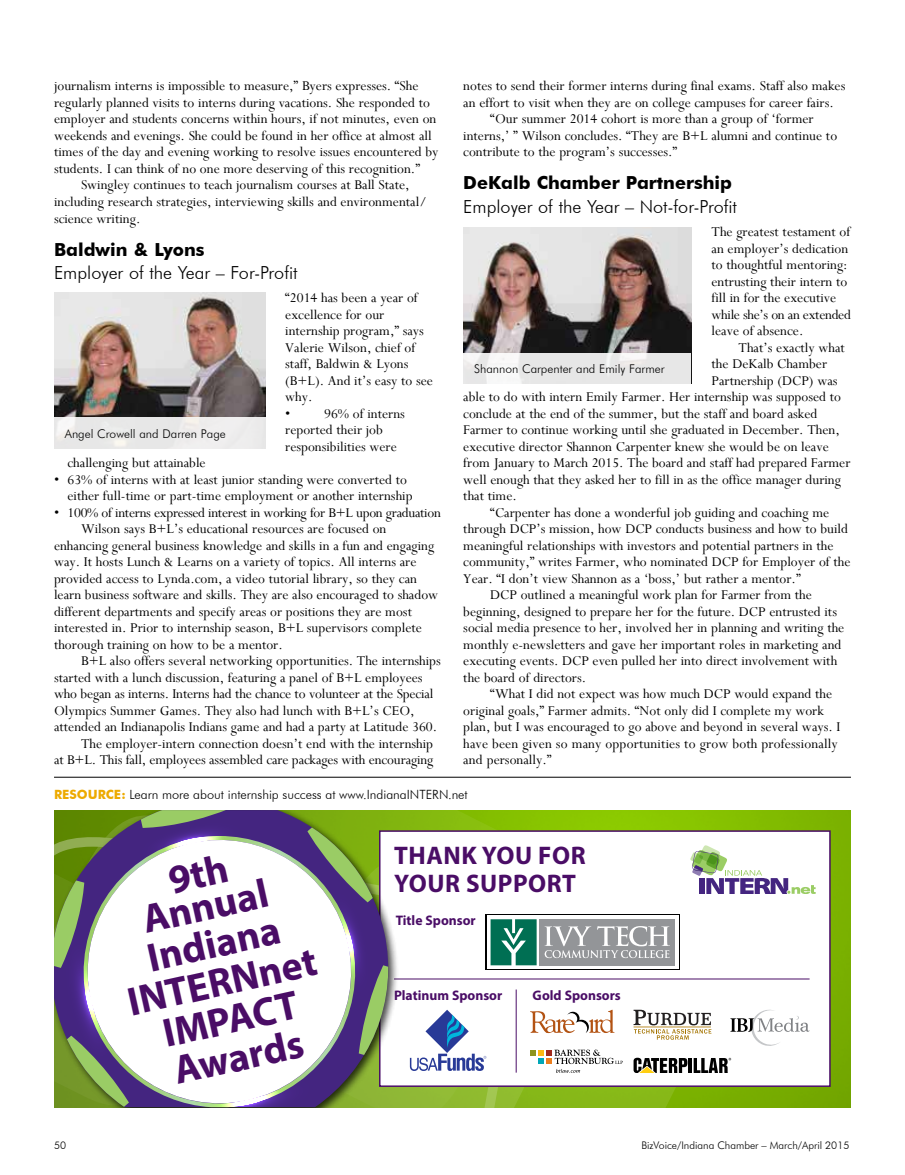
<style>
.page{position:relative;width:905px;height:1175px;background:#fff}
.page>*{position:absolute;margin:0;border:0;box-sizing:border-box;transform-origin:0 0}
.t1{font:700 40.65px/38.5px "Myriad Pro";color:#4a0d66;text-align:center}
.t2{font:700 25.5px/27px "Myriad Pro";letter-spacing:.02em;color:#4a0d66}
.t3{font:300 18px "Futura BT";color:#000}
.t4{font:700 18px "Futura BT";color:#000}
.t5{font:15px/16.5px "Perpetua";color:#000}
.t6{font:15px "Perpetua";letter-spacing:-.02em;color:#000}
.t7{font:700 13.8px "Myriad Pro";color:#4a0d66}
.t8{font:300 12.75px "Futura BT";color:#000}
.t9{font:300 12px "Futura BT";color:#000}
.t10{font:300 10.5px "Futura BT";color:#000}
.s1{font-weight:700;color:#edaa00}
</style>
<div class="page">
<img style="left:54px;top:292px;width:211px;height:126px">
<img style="left:463px;top:227px;width:228px;height:126px">
<hr style="left:54px;top:777px;width:796px;height:1px;background:#000">
<img style="left:550px;top:810px;width:300px;height:297px">
<svg style="left:399px;top:810px;width:151px;height:20px;background:#85bd07"></svg>
<svg style="left:518px;top:1086px;width:178px;height:21px;background:#82af19"></svg>
<div style="left:380px;top:831px;width:450px;height:255px;background:#fff"></div>
<div style="left:379px;top:830px;width:451px;height:256px;border:2px solid #4a0d66"></div>
<hr style="left:394px;top:978px;width:415px;height:1px;background:#4a0d66">
<hr style="left:516px;top:989px;width:1px;height:83px;background:#4a0d66">
<div style="left:485px;top:914px;width:194px;height:56px;background:#000"></div>
<svg style="left:487px;top:915px;width:191px;height:54px;background:#eff2f1"></svg>
<svg style="left:490px;top:919px;width:46px;height:46px;background:#29866e"></svg>
<div style="left:539px;top:919px;width:135px;height:46px;background:#939598"></div>
<svg style="left:544px;top:926px;width:126px;height:32px"></svg>
<svg style="left:410px;top:1009px;width:76px;height:62px"></svg>
<svg style="left:530px;top:1009px;width:84px;height:24px"></svg>
<hr style="left:688px;top:1058px;width:4px;height:14px;background:#000">
<svg style="left:633px;top:1057px;width:54px;height:15px"></svg>
<svg style="left:693px;top:1057px;width:38px;height:15px"></svg>
<svg style="left:730px;top:1009px;width:79px;height:36px"></svg>
<svg style="left:530px;top:1049px;width:92px;height:24px"></svg>
<svg style="left:633px;top:1009px;width:78px;height:30px"></svg>
<svg style="left:690px;top:845px;width:125px;height:49px"></svg>
<svg style="left:54px;top:810px;width:345px;height:297px"></svg>
<div style="left:54px;top:418px;width:211px;height:31px;background:#eae9e9"></div>
<div style="left:463px;top:353px;width:228px;height:31px;background:linear-gradient(to right,#efefef,#e6e6e5)"></div>
<p class="t5" style="left:54px;top:78px;width:366px">journalism interns is impossible to measure,” Byers expresses. “She</p>
<p class="t5" style="left:54px;top:94px;width:377px">regularly planned visits to interns during vacations. She responded to</p>
<p class="t5" style="left:54px;top:111px;width:384px">employer and students concerns within hours, if not minutes, even on</p>
<p class="t5" style="left:54px;top:127px;width:379px">weekends and evenings. She could be found in her office at almost all</p>
<p class="t5" style="left:54px;top:144px;width:386px">times of the day and evening working to resolve issues encountered by</p>
<p class="t5" style="left:54px;top:160px;width:367px">students. I can think of no one more deserving of this recognition.”</p>
<p class="t5" style="left:81px;top:177px;width:330px">Swingley continues to teach journalism courses at Ball State,</p>
<p class="t5" style="left:54px;top:193px;width:374px">including research strategies, interviewing skills and environmental/</p>
<p class="t5" style="left:54px;top:210px;width:88px">science writing.</p>
<p class="t4" style="left:54px;top:238px;width:152px">Baldwin &amp; Lyons</p>
<p class="t3" style="left:54px;top:261px;width:245px">Employer of the Year – For-Profit</p>
<p class="t5" style="left:285px;top:289px;width:149px">“2014 has been a year of excellence for our internship program,” says<br>Valerie Wilson, chief of staff, Baldwin &amp; Lyons (B+L). And it’s easy to see why.</p>
<p class="t5" style="left:285px;top:405px;width:121px">• 96% of interns reported their job responsibilities were</p>
<p class="t5" style="left:68px;top:454px;width:140px">challenging but attainable</p>
<p class="t5" style="left:68px;top:471px;width:346px;text-indent:-14px">• 63% of interns with at least junior standing were converted to either full-time or part-time employment or another internship</p>
<p class="t6" style="left:54px;top:503px;width:388px">• 100% of interns expressed interest in working for B+L upon graduation</p>
<p class="t5" style="left:81px;top:520px;width:307px">Wilson says B+L’s educational resources are focused on</p>
<p class="t5" style="left:54px;top:537px;width:382px">enhancing general business knowledge and skills in a fun and engaging</p>
<p class="t5" style="left:54px;top:553px;width:364px">way. It hosts Lunch &amp; Learns on a variety of topics. All interns are</p>
<p class="t5" style="left:54px;top:570px;width:364px">provided access to Lynda.com, a video tutorial library, so they can</p>
<p class="t5" style="left:54px;top:586px;width:385px">learn business software and skills. They are also encouraged to shadow</p>
<p class="t5" style="left:54px;top:603px;width:359px">different departments and specify areas or positions they are most</p>
<p class="t5" style="left:54px;top:619px;width:369px">interested in. Prior to internship season, B+L supervisors complete</p>
<p class="t5" style="left:54px;top:636px;width:230px">thorough training on how to be a mentor.</p>
<p class="t5" style="left:81px;top:652px;width:361px">B+L also offers several networking opportunities. The internships</p>
<p class="t5" style="left:54px;top:669px;width:370px">started with a lunch discussion, featuring a panel of B+L employees</p>
<p class="t5" style="left:54px;top:685px;width:381px">who began as interns. Interns had the chance to volunteer at the Special</p>
<p class="t5" style="left:54px;top:702px;width:362px">Olympics Summer Games. They also had lunch with B+L’s CEO,</p>
<p class="t5" style="left:54px;top:718px;width:384px">attended an Indianapolis Indians game and had a party at Latitude 360.</p>
<p class="t5" style="left:81px;top:735px;width:353px">The employer-intern connection doesn’t end with the internship</p>
<p class="t5" style="left:54px;top:751px;width:381px">at B+L. This fall, employees assembled care packages with encouraging</p>
<p class="t5" style="left:463px;top:78px;width:383px">notes to send their former interns during final exams. Staff also makes</p>
<p class="t5" style="left:463px;top:94px;width:372px">an effort to visit when they are on college campuses for career fairs.</p>
<p class="t5" style="left:490px;top:111px;width:325px">“Our summer 2014 cohort is more than a group of ‘former</p>
<p class="t5" style="left:463px;top:127px;width:375px">interns,’ ” Wilson concludes. “They are B+L alumni and continue to</p>
<p class="t5" style="left:463px;top:144px;width:215px">contribute to the program’s successes.”</p>
<p class="t4" style="left:463px;top:172px;width:270px">DeKalb Chamber Partnership</p>
<p class="t3" style="left:463px;top:195px;width:275px">Employer of the Year – Not-for-Profit</p>
<p class="t5" style="left:711px;top:223px;width:141px">The greatest testament of an employer’s dedication to thoughtful mentoring: entrusting their intern to fill in for the executive while she’s on an extended leave of absence.</p>
<p class="t5" style="left:738px;top:339px;width:108px">That’s exactly what</p>
<p class="t5" style="left:711px;top:355px;width:117px">the DeKalb Chamber</p>
<p class="t5" style="left:711px;top:372px;width:127px">Partnership (DCP) was</p>
<p class="t5" style="left:463px;top:388px;width:379px">able to do with intern Emily Farmer. Her internship was supposed to</p>
<p class="t5" style="left:463px;top:405px;width:355px">conclude at the end of the summer, but the staff and board asked</p>
<p class="t5" style="left:463px;top:421px;width:378px">Farmer to continue working until she graduated in December. Then,</p>
<p class="t5" style="left:463px;top:438px;width:367px">executive director Shannon Carpenter knew she would be on leave</p>
<p class="t5" style="left:463px;top:454px;width:389px">from January to March 2015. The board and staff had prepared Farmer</p>
<p class="t5" style="left:463px;top:471px;width:379px">well enough that they asked her to fill in as the office manager during</p>
<p class="t5" style="left:463px;top:487px;width:55px">that time.</p>
<p class="t5" style="left:490px;top:504px;width:340px">“Carpenter has done a wonderful job guiding and coaching me</p>
<p class="t5" style="left:463px;top:520px;width:386px">through DCP’s mission, how DCP conducts business and how to build</p>
<p class="t5" style="left:463px;top:537px;width:372px">meaningful relationships with investors and potential partners in the</p>
<p class="t5" style="left:463px;top:553px;width:389px">community,” writes Farmer, who nominated DCP for Employer of the</p>
<p class="t5" style="left:463px;top:570px;width:339px">Year. “I don’t view Shannon as a ‘boss,’ but rather a mentor.”</p>
<p class="t5" style="left:490px;top:586px;width:323px">DCP outlined a meaningful work plan for Farmer from the</p>
<p class="t5" style="left:463px;top:603px;width:375px">beginning, designed to prepare her for the future. DCP entrusted its</p>
<p class="t5" style="left:463px;top:619px;width:382px">social media presence to her, involved her in planning and writing the</p>
<p class="t5" style="left:463px;top:636px;width:379px">monthly e-newsletters and gave her important roles in marketing and</p>
<p class="t5" style="left:463px;top:652px;width:375px">executing events. DCP even pulled her into direct involvement with</p>
<p class="t5" style="left:463px;top:669px;width:124px">the board of directors.</p>
<p class="t5" style="left:490px;top:685px;width:343px">“What I did not expect was how much DCP would expand the</p>
<p class="t5" style="left:463px;top:702px;width:362px">original goals,” Farmer admits. “Not only did I complete my work</p>
<p class="t5" style="left:463px;top:718px;width:378px">plan, but I was encouraged to go above and beyond in several ways. I</p>
<p class="t5" style="left:463px;top:735px;width:376px">have been given so many opportunities to grow both professionally</p>
<p class="t5" style="left:463px;top:751px;width:90px">and personally.”</p>
<p class="t8" style="left:54px;top:787px;width:415px"><span class="s1">RESOURCE:</span> Learn more about internship success at www.IndianaINTERN.net</p>
<p class="t9" style="left:474px;top:361px;width:192px">Shannon Carpenter and Emily Farmer</p>
<p class="t9" style="left:65px;top:426px;width:162px">Angel Crowell and Darren Page</p>
<h1 class="t1" style="left:132px;top:871px;width:129px;line-height:32.8px;rotate:-13deg">9th<br>Annual</h1>
<h1 class="t1" style="left:115px;top:945px;width:194px;rotate:-13deg">Indiana<br>INTERNnet<br>IMPACT<br>Awards</h1>
<h2 class="t2" style="left:394px;top:841px;width:193px">THANK YOU FOR<br>YOUR SUPPORT</h2>
<p class="t7" style="left:396px;top:911px;width:81px">Title Sponsor</p>
<p class="t7" style="left:394px;top:986px;width:110px">Platinum Sponsor</p>
<p class="t7" style="left:532px;top:986px;width:90px">Gold Sponsors</p>
<p class="t10" style="left:54px;top:1139px;width:14px">50</p>
<p class="t10" style="left:641px;top:1139px;width:209px">BizVoice/Indiana Chamber – March/April 2015</p>
</div>
